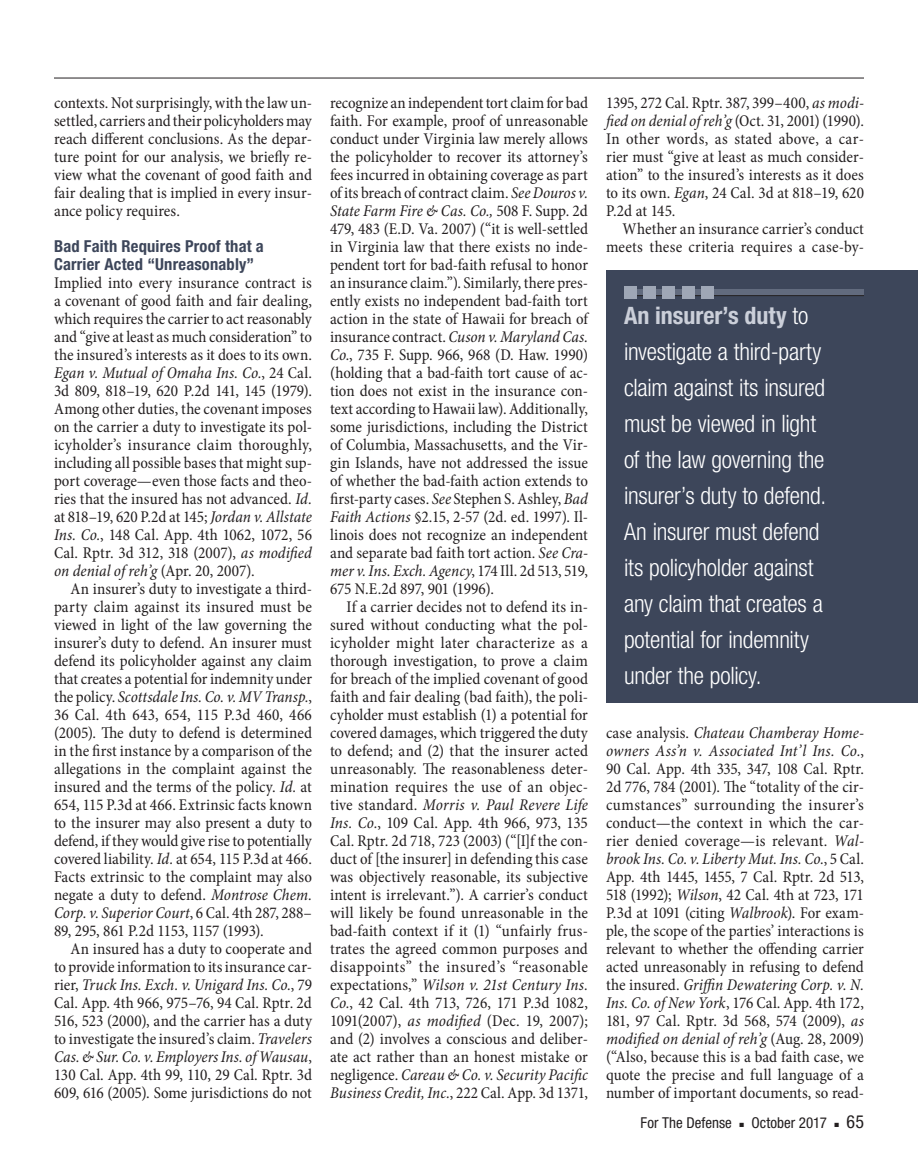
<style>
.page{position:relative;width:918px;height:1175px;background:#fff}
.page>*{position:absolute;margin:0;border:0;box-sizing:border-box;transform-origin:0 0}
.pullout_RH_block{font:300 condensed 24px/36px "Helvetica Neue";letter-spacing:-.01em;color:#fff}
.folio_right{font:condensed 18px "Helvetica Neue";color:#231f20}
.body_para_ind_tighte{font:condensed 16.5px/18px "Minion Pro";color:#231f20;text-align:justify}
.body_para_ind{font:condensed 16.5px/18px "Minion Pro";letter-spacing:.005em;color:#231f20;text-align:justify}
.body_para_ind_looser{font:condensed 16.5px/18px "Minion Pro";letter-spacing:.005em;color:#231f20;text-align:justify}
.body_no_ind{font:condensed 16.5px/18px "Minion Pro";letter-spacing:-.005em;color:#231f20;text-align:justify}
.subhead_1{font:700 condensed 16.5px/18px "Helvetica Neue";letter-spacing:.01em;color:#3d465a}
.folio_right-2{font:condensed 15px "Helvetica Neue";color:#231f20}
.s1{font-style:italic}
.s2{font-weight:700;color:#cbcfd9}
</style>
<div class="page">
<hr style="left:54px;top:78px;width:810px;height:1px;background:#231f20">
<div style="left:606px;top:270px;width:312px;height:432px;background:#3d465a"></div>
<div style="left:624px;top:290px;width:240px;height:6px;background:#626b7e"></div>
<hr style="left:624px;top:295px;width:240px;height:1px;background:#231f20">
<div style="left:624px;top:286px;width:12px;height:13px;background:#9fa7b6"></div>
<div style="left:643px;top:286px;width:13px;height:13px;background:#9fa7b6"></div>
<div style="left:663px;top:286px;width:12px;height:13px;background:#9fa7b6"></div>
<div style="left:682px;top:286px;width:13px;height:13px;background:#9fa7b6"></div>
<div style="left:702px;top:286px;width:12px;height:13px;background:#9fa7b6"></div>
<p class="body_para_ind_tighte" style="left:54px;top:94px;width:260px">contexts. Not surprisingly, with the law un&shy;settled, carriers and their policyholders may reach different conclusions. As the depar&shy;ture point for our analysis, we briefly re&shy;view what the covenant of good faith and fair dealing that is implied in every insur&shy;ance policy requires.</p>
<p class="subhead_1" style="left:54px;top:237px;width:211px">Bad Faith Requires Proof that a<br>Carrier Acted “Unreasonably”</p>
<p class="body_no_ind" style="left:54px;top:274px;width:260px">Implied into every insurance contract is a covenant of good faith and fair dealing, which requires the carrier to act reasonably and “give at least as much consideration” to the insured’s interests as it does to its own.<br><span class="s1">Egan v. Mutual of Omaha Ins. Co.</span>, 24 Cal.<br>3d 809, 818–19, 620 P.2d 141, 145 (1979).<br>Among other duties, the covenant imposes on the carrier a duty to investigate its pol&shy;icyholder’s insurance claim thoroughly, including all possible bases that might sup&shy;port coverage—even those facts and theo&shy;ries that the insured has not advanced. <span class="s1">Id. </span>at 818–19, 620 P.2d at 145; <span class="s1">Jordan v. Allstate Ins. Co.</span>, 148 Cal. App. 4th 1062, 1072, 56<br>Cal. Rptr. 3d 312, 318 (2007), <span class="s1">as modified on denial of reh’g</span> (Apr. 20, 2007).</p>
<p class="body_para_ind" style="left:54px;top:580px;width:260px;text-indent:16px">An insurer’s duty to investigate a third&shy;party claim against its insured must be viewed in light of the law governing the insurer’s duty to defend. An insurer must defend its policyholder against any claim that creates a potential for indemnity under the policy. <span class="s1">Scottsdale Ins. Co. v. MV Transp.</span>, 36 Cal. 4th 643, 654, 115 P.3d 460, 466 (2005). The duty to defend is determined in the first instance by a comparison of the allegations in the complaint against the insured and the terms of the policy. <span class="s1">Id.</span> at 654, 115 P.3d at 466. Extrinsic facts known to the insurer may also present a duty to defend, if they would give rise to potentially covered liability. <span class="s1">Id.</span> at 654, 115 P.3d at 466.<br>Facts extrinsic to the complaint may also negate a duty to defend. <span class="s1">Montrose Chem.<br>Corp. v. Superior Court</span>, 6 Cal. 4th 287, 288– 89, 295, 861 P.2d 1153, 1157 (1993).</p>
<p class="body_para_ind_tighte" style="left:54px;top:940px;width:260px;text-indent:16px">An insured has a duty to cooperate and to provide information to its insurance car&shy;rier, <span class="s1">Truck Ins. Exch. v. Unigard Ins. Co.</span>, 79<br>Cal. App. 4th 966, 975–76, 94 Cal. Rptr. 2d 516, 523 (2000), and the carrier has a duty to investigate the insured’s claim. <span class="s1">Travelers Cas. &amp; Sur. Co. v. Employers Ins. of Wausau</span>, 130 Cal. App. 4th 99, 110, 29 Cal. Rptr. 3d 609, 616 (2005). Some jurisdictions do not</p>
<p class="body_para_ind_tighte" style="left:330px;top:94px;width:260px">recognize an independent tort claim for bad faith. For example, proof of unreasonable conduct under Virginia law merely allows the policyholder to recover its attorney’s fees incurred in obtaining coverage as part of its breach of contract claim. <span class="s1">See Douros v.<br>State Farm Fire &amp; Cas. Co.,</span> 508 F. Supp. 2d 479, 483 (E.D. Va. 2007) (“it is well-settled in Virginia law that there exists no inde&shy;pendent tort for bad-faith refusal to honor an insurance claim.”). Similarly, there pres&shy;ently exists no independent bad-faith tort action in the state of Hawaii for breach of insurance contract. <span class="s1">Cuson v. Maryland Cas.<br>Co.</span>, 735 F. Supp. 966, 968 (D. Haw. 1990) (holding that a bad-faith tort cause of ac&shy;tion does not exist in the insurance con&shy;text according to Hawaii law). Additionally, some jurisdictions, including the District of Columbia, Massachusetts, and the Vir&shy;gin Islands, have not addressed the issue of whether the bad-faith action extends to first-party cases. <span class="s1">See</span> Stephen S.Ashley, <span class="s1">Bad Faith Actions</span> §2.15, 2-57 (2d. ed. 1997). Il&shy;linois does not recognize an independent and separate bad faith tort action. <span class="s1">See Cra&shy;mer v.Ins. Exch. Agency</span>, 174 Ill. 2d 513, 519, 675 N.E.2d 897, 901 (1996).</p>
<p class="body_para_ind_looser" style="left:330px;top:598px;width:260px;text-indent:16px">If a carrier decides not to defend its in&shy;sured without conducting what the pol&shy;icyholder might later characterize as a thorough investigation, to prove a claim for breach of the implied covenant of good faith and fair dealing (bad faith), the poli&shy;cyholder must establish (1) a potential for covered damages, which triggered the duty to defend; and (2) that the insurer acted unreasonably. The reasonableness deter&shy;mination requires the use of an objec&shy;tive standard. <span class="s1">Morris v. Paul Revere Life Ins. Co.</span>, 109 Cal. App. 4th 966, 973, 135<br>Cal. Rptr. 2d 718, 723 (2003) (“[I]f the con&shy;duct of [the insurer] in defending this case was objectively reasonable, its subjective intent is irrelevant.”). A carrier’s conduct will likely be found unreasonable in the bad-faith context if it (1) “unfairly frus&shy;trates the agreed common purposes and disappoints” the insured’s “reasonable expectations,” <span class="s1">Wilson v. 21st Century Ins.<br>Co.</span>, 42 Cal. 4th 713, 726, 171 P.3d 1082, 1091(2007), <span class="s1">as modified</span> (Dec. 19, 2007); and (2) involves a conscious and deliber&shy;ate act rather than an honest mistake or negligence. <span class="s1">Careau &amp; Co. v. Security Pacific Business Credit, Inc.</span>, 222 Cal. App. 3d 1371,</p>
<p class="body_para_ind_looser" style="left:606px;top:94px;width:260px">1395, 272 Cal. Rptr. 387, 399–400, <span class="s1">as modi&shy;fied on denial of reh’g</span> (Oct. 31, 2001) (1990).<br>In other words, as stated above, a car&shy;rier must “give at least as much consider&shy;ation” to the insured’s interests as it does to its own. <span class="s1">Egan</span>, 24 Cal. 3d at 818–19, 620<br>P.2d at 145.</p>
<p class="body_para_ind" style="left:606px;top:220px;width:260px;text-align:right">Whether an insurance carrier’s conduct meets these criteria requires a case-by-</p>
<p class="pullout_RH_block" style="left:624px;top:297px;width:204px"><span class="s2">An insurer’s duty</span> to investigate a third-party claim against its insured must be viewed in light of the law governing the insurer’s duty to defend.<br>An insurer must defend its policyholder against any claim that creates a potential for indemnity under the policy.</p>
<p class="body_para_ind" style="left:606px;top:724px;width:260px">case analysis. <span class="s1">Chateau Chamberay Home&shy;owners Ass’n v. Associated Int’l Ins. Co.</span>, 90 Cal. App. 4th 335, 347, 108 Cal. Rptr.<br>2d 776, 784 (2001). The “totality of the cir&shy;cumstances” surrounding the insurer’s conduct—the context in which the car&shy;rier denied coverage—is relevant. <span class="s1">Wal&shy;brook Ins. Co. v. Liberty Mut. Ins. Co.</span>, 5 Cal.<br>App. 4th 1445, 1455, 7 Cal. Rptr. 2d 513, 518 (1992); <span class="s1">Wilson</span>, 42 Cal. 4th at 723, 171<br>P.3d at 1091 (citing <span class="s1">Walbrook</span>). For exam&shy;ple, the scope of the parties’ interactions is relevant to whether the offending carrier acted unreasonably in refusing to defend the insured. <span class="s1">Griffin Dewatering Corp. v. N.<br>Ins. Co. of New York</span>, 176 Cal. App. 4th 172, 181, 97 Cal. Rptr. 3d 568, 574 (2009), <span class="s1">as modified on denial of reh’g</span> (Aug. 28, 2009) (“Also, because this is a bad faith case, we quote the precise and full language of a number of important documents, so read-</p>
<p class="folio_right-2" style="left:640px;top:1114px;width:93px">For The Defense</p>
<p class="folio_right-2" style="left:739px;top:1114px;width:89px">■ October 2017</p>
<p class="folio_right" style="left:834px;top:1111px;width:31px">■ 65</p>
</div>
